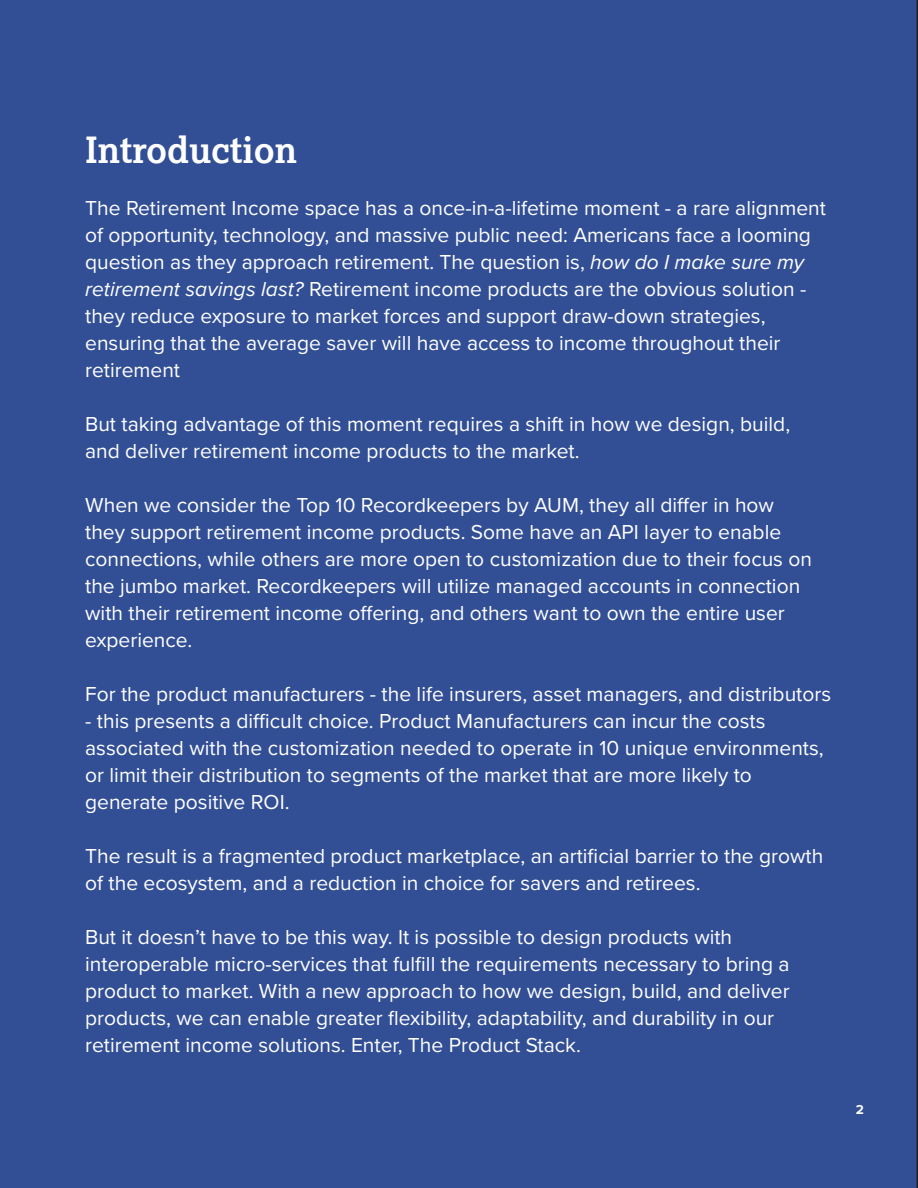
<style>
.page{position:relative;width:918px;height:1188px;background:#324f96}
.page>*{position:absolute;margin:0;border:0;box-sizing:border-box;transform-origin:0 0}
.t1{font:700 36px "Lexia";color:#fff}
.t2{font:21px/27px "Proxima Nova";color:#fff}
.t3{font:700 13.5px "Proxima Nova";color:#fff}
.s1{font-style:italic}
</style>
<div class="page">
<p class="t1" style="left:85px;top:128px;width:214px">Introduction</p>
<p class="t2" style="left:85px;top:194px;width:742px">The Retirement Income space has a once-in-a-lifetime moment - a rare alignment of opportunity, technology, and massive public need: Americans face a looming question as they approach retirement. The question is, <span class="s1">how do I make sure my retirement savings last?</span> Retirement income products are the obvious solution - they reduce exposure to market forces and support draw-down strategies,</p>
<p class="t2" style="left:85px;top:329px;width:697px">ensuring that the average saver will have access to income throughout their</p>
<p class="t2" style="left:85px;top:356px;width:96px">retirement</p>
<p class="t2" style="left:85px;top:410px;width:706px">But taking advantage of this moment requires a shift in how we design, build,</p>
<p class="t2" style="left:85px;top:437px;width:496px">and deliver retirement income products to the market.</p>
<p class="t2" style="left:85px;top:491px;width:690px">When we consider the Top 10 Recordkeepers by AUM, they all differ in how</p>
<p class="t2" style="left:85px;top:518px;width:698px">they support retirement income products. Some have an API layer to enable</p>
<p class="t2" style="left:85px;top:545px;width:728px">connections, while others are more open to customization due to their focus on the jumbo market. Recordkeepers will utilize managed accounts in connection with their retirement income offering, and others want to own the entire user</p>
<p class="t2" style="left:85px;top:626px;width:109px">experience.</p>
<p class="t2" style="left:85px;top:680px;width:747px">For the product manufacturers - the life insurers, asset managers, and distributors</p>
<p class="t2" style="left:85px;top:707px;width:682px">- this presents a difficult choice. Product Manufacturers can incur the costs</p>
<p class="t2" style="left:85px;top:734px;width:740px">associated with the customization needed to operate in 10 unique environments, or limit their distribution to segments of the market that are more likely to</p>
<p class="t2" style="left:85px;top:788px;width:206px">generate positive ROI.</p>
<p class="t2" style="left:85px;top:842px;width:740px">The result is a fragmented product marketplace, an artificial barrier to the growth of the ecosystem, and a reduction in choice for savers and retirees.</p>
<p class="t2" style="left:85px;top:923px;width:649px">But it doesn’t have to be this way. It is possible to design products with</p>
<p class="t2" style="left:85px;top:950px;width:706px;text-align:justify">interoperable micro-services that fulfill the requirements necessary to bring a product to market. With a new approach to how we design, build, and deliver products, we can enable greater flexibility, adaptability, and durability in our</p>
<p class="t2" style="left:85px;top:1031px;width:497px">retirement income solutions. Enter, The Product Stack.</p>
<p class="t3" style="left:856px;top:1100px;width:10px">2</p>
</div>
